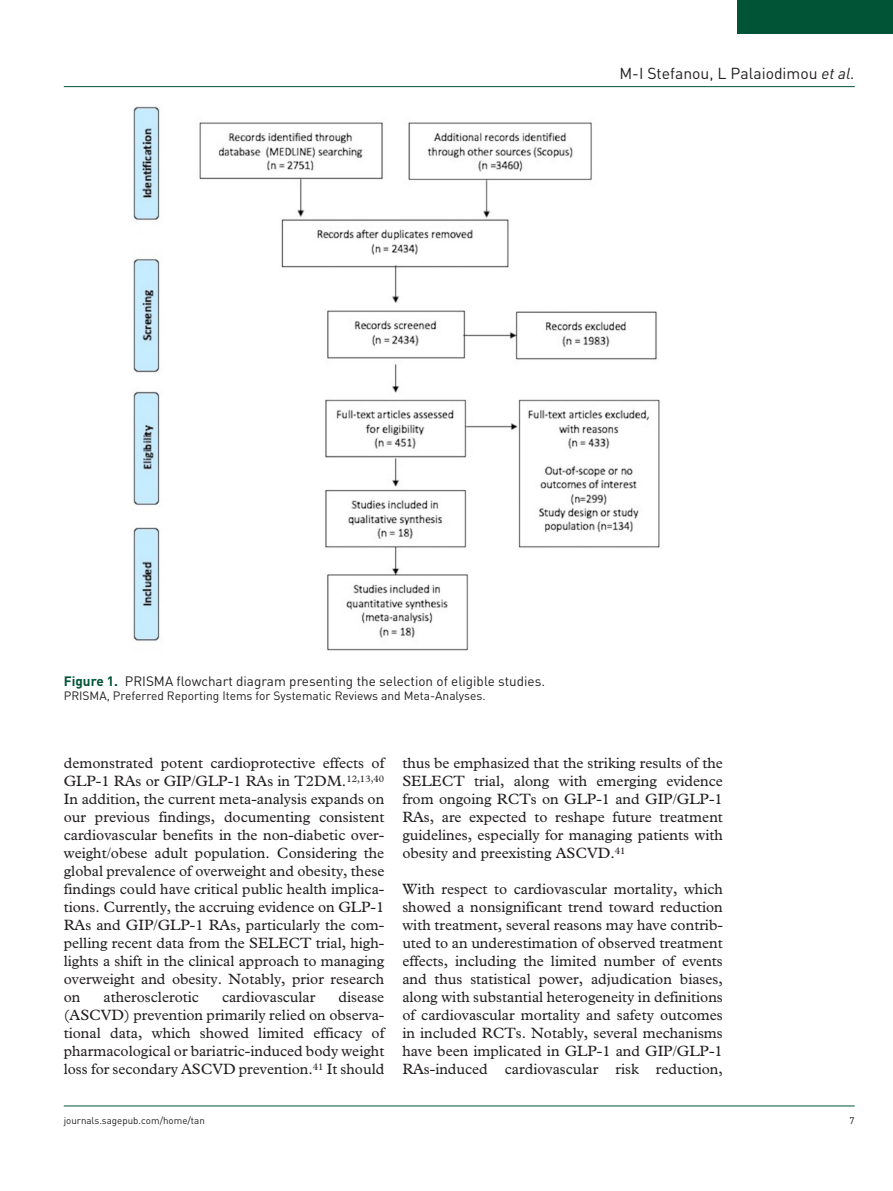
<style>
.page{position:relative;width:893px;height:1191px;background:#fff}
.page>*{position:absolute;margin:0;border:0;box-sizing:border-box;transform-origin:0 0}
.t1{font:15.75px "DIN";color:#231f20}
.t2{font:15px/18px "Plantin Std";color:#231f20;text-align:justify}
.t3{font:13.5px "DIN";color:#231f20}
.t4{font:12px "DIN";color:#231f20}
.t5{font:9.75px "DIN";color:#231f20}
.s1{font-style:italic}
.s2{font-weight:700;color:#015436}
</style>
<div class="page">
<hr style="left:64px;top:86px;width:791px;height:1px;background:#015436">
<hr style="left:64px;top:1105px;width:791px;height:1px;background:#015436">
<div style="left:738px;top:0;width:155px;height:34px;background:#015436"></div>
<img style="left:133px;top:106px;width:527px;height:545px">
<p class="t1" style="left:619px;top:63px;width:237px">M-I Stefanou, L Palaiodimou <span class="s1">et al.</span></p>
<p class="t3" style="left:64px;top:672px;width:483px"><span class="s2">Figure 1.</span> PRISMA flowchart diagram presenting the selection of eligible studies.</p>
<p class="t4" style="left:64px;top:688px;width:423px">PRISMA, Preferred Reporting Items for Systematic Reviews and Meta-Analyses.</p>
<p class="t2" style="left:64px;top:754px;width:322px">demonstrated potent cardioprotective effects of GLP-1 RAs or GIP/GLP-1 RAs in T2DM.<sup>12,13,40<br></sup>In addition, the current meta-analysis expands on our previous findings, documenting consistent cardiovascular benefits in the non-diabetic over&shy;weight/obese adult population. Considering the global prevalence of overweight and obesity, these findings could have critical public health implica&shy;tions. Currently, the accruing evidence on GLP-1<br>RAs and GIP/GLP-1 RAs, particularly the com&shy;pelling recent data from the SELECT trial, high&shy;lights a shift in the clinical approach to managing overweight and obesity. Notably, prior research on</p>
<p class="t2" style="left:64px;top:988px;width:322px;text-indent:275px">disease (ASCVD) prevention primarily relied on observa&shy;tional data, which showed limited efficacy of pharmacological or bariatric-induced body weight loss for secondary ASCVD prevention.<sup>41</sup> It should</p>
<p class="t2" style="left:104px;top:988px;width:97px">atherosclerotic</p>
<p class="t2" style="left:222px;top:988px;width:95px">cardiovascular</p>
<p class="t2" style="left:402px;top:754px;width:322px">thus be emphasized that the striking results of the SELECT trial, along with emerging evidence from ongoing RCTs on GLP-1 and GIP/GLP-1<br>RAs, are expected to reshape future treatment guidelines, especially for managing patients with obesity and preexisting ASCVD.<sup>41</sup></p>
<p class="t2" style="left:402px;top:880px;width:322px">With respect to cardiovascular mortality, which showed a nonsignificant trend toward reduction with treatment, several reasons may have contrib&shy;uted to an underestimation of observed treatment effects, including the limited number of events and thus statistical power, adjudication biases, along with substantial heterogeneity in definitions of cardiovascular mortality and safety outcomes in included RCTs. Notably, several mechanisms have been implicated in GLP-1 and GIP/GLP-1<br>RAs-induced cardiovascular risk reduction,</p>
<p class="t5" style="left:64px;top:1114px;width:143px">journals.sagepub.com/home/tan</p>
<p class="t5" style="left:850px;top:1114px;width:7px">7</p>
</div>
